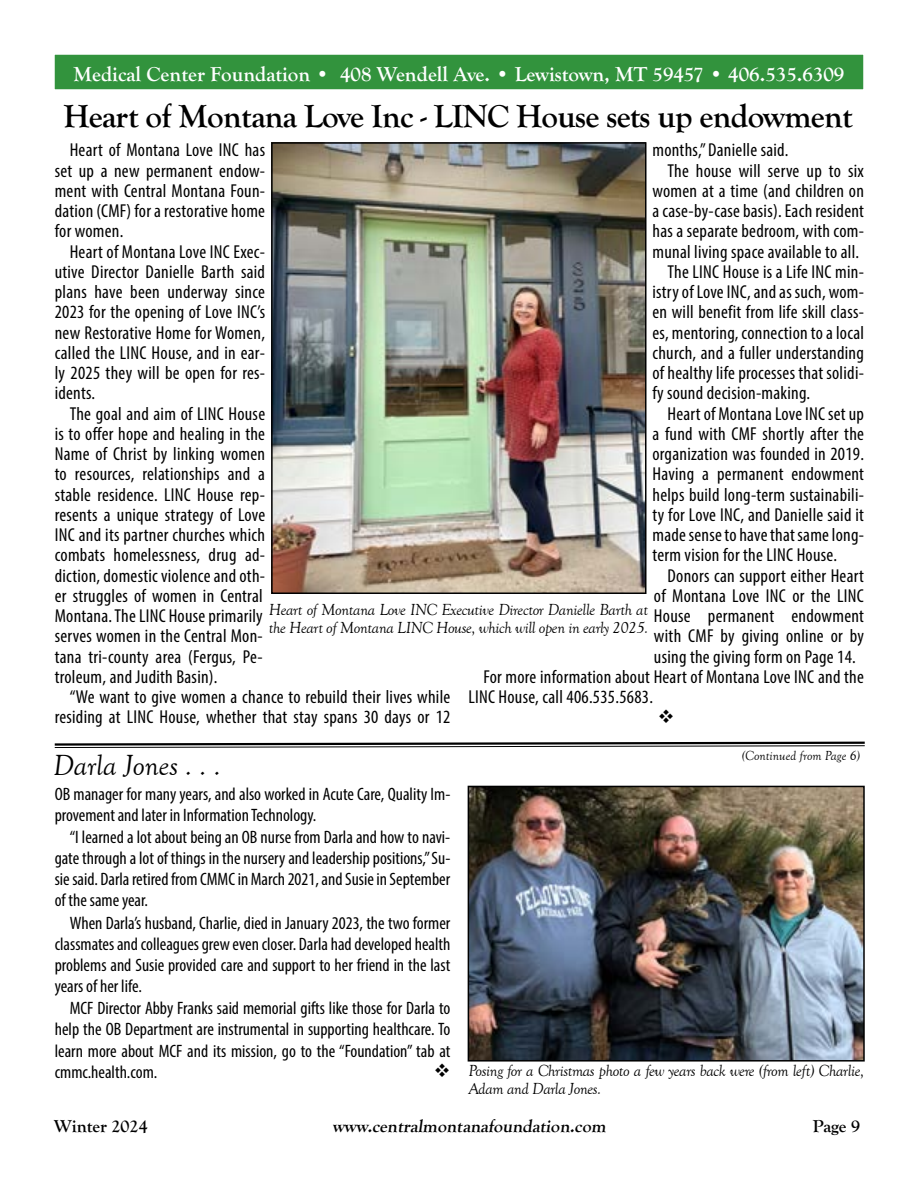
<style>
.page{position:relative;width:918px;height:1188px;background:#fff}
.page>*{position:absolute;margin:0;border:0;box-sizing:border-box;transform-origin:0 0}
.t1{font:700 33px "Goudy Old Style T";letter-spacing:-.02em;color:#000}
.t2{font:italic 30px "Goudy Old Style T";color:#000}
.t3{font:700 21px "Goudy Old Style T";color:#fff}
.t4{font:condensed 18.75px/20.2px "Myriad Pro";letter-spacing:.015em;color:#000;text-align:justify}
.t5{font:condensed 18px/21px "Myriad Pro";color:#000;text-align:justify}
.t6{font:700 18px "Goudy Old Style T";color:#000}
.t7{font:italic 16.5px/18px "Goudy Old Style T";letter-spacing:-.02em;color:#000}
.t8{font:italic 13.5px "Goudy Old Style T";color:#000}
</style>
<div class="page">
<div style="left:54px;top:54px;width:810px;height:36px;background:#32933d"></div>
<div style="left:53px;top:53px;width:812px;height:38px;border:2px solid #fff"></div>
<img style="left:274px;top:145px;width:369px;height:446px">
<div style="left:271px;top:142px;width:375px;height:452px;border:2px solid #000"></div>
<svg style="left:54px;top:741px;width:811px;height:7px"></svg>
<img style="left:471px;top:789px;width:391px;height:270px">
<div style="left:468px;top:786px;width:397px;height:276px;border:2px solid #000"></div>
<p class="t3" style="left:74px;top:62px;width:772px">Medical Center Foundation • 408 Wendell Ave. • Lewistown, MT 59457 • 406.535.6309</p>
<h1 class="t1" style="left:63px;top:97px;width:791px">Heart of Montana Love Inc - LINC House sets up endowment</h1>
<p class="t4" style="left:55px;top:140px;width:212px;text-indent:15px">Heart of Montana Love INC has set up a new permanent endow&shy;ment with Central Montana Foun&shy;dation (CMF) for a restorative home for women.</p>
<p class="t4" style="left:55px;top:241px;width:212px;text-indent:15px">Heart of Montana Love INC Exec&shy;utive Director Danielle Barth said plans have been underway since 2023 for the opening of Love INC’s new Restorative Home for Women, called the LINC House, and in ear&shy;ly 2025 they will be open for res&shy;idents.</p>
<p class="t4" style="left:55px;top:403px;width:212px;text-align:left;text-indent:15px">The goal and aim of LINC House is to offer hope and healing in the<br>Name of Christ by linking women to resources, relationships and a stable residence. LINC House rep&shy;resents a unique strategy of Love<br>INC and its partner churches which combats homelessness, drug ad&shy;diction, domestic violence and oth&shy;er struggles of women in Central<br>Montana. The LINC House primarily serves women in the Central Mon&shy;tana tri-county area (Fergus, Pe&shy;troleum, and Judith Basin).</p>
<p class="t4" style="left:55px;top:686px;width:397px;text-align:right">“We want to give women a chance to rebuild their lives while residing at LINC House, whether that stay spans 30 days or 12</p>
<p class="t4" style="left:652px;top:140px;width:137px">months,” Danielle said.</p>
<p class="t4" style="left:667px;top:160px;width:198px">The house will serve up to six</p>
<p class="t4" style="left:652px;top:180px;width:213px">women at a time (and children on</p>
<p class="t4" style="left:652px;top:200px;width:213px">a case-by-case basis). Each resident</p>
<p class="t4" style="left:652px;top:221px;width:213px">has a separate bedroom, with com-</p>
<p class="t4" style="left:652px;top:241px;width:208px">munal living space available to all.</p>
<p class="t4" style="left:667px;top:261px;width:198px">The LINC House is a Life INC min-</p>
<p class="t4" style="left:652px;top:281px;width:213px">istry of Love INC, and as such, wom-</p>
<p class="t4" style="left:652px;top:302px;width:213px">en will benefit from life skill class-</p>
<p class="t4" style="left:652px;top:322px;width:213px">es, mentoring, connection to a local</p>
<p class="t4" style="left:652px;top:342px;width:213px">church, and a fuller understanding</p>
<p class="t4" style="left:652px;top:362px;width:213px">of healthy life processes that solidi-</p>
<p class="t4" style="left:652px;top:383px;width:159px">fy sound decision-making.</p>
<p class="t4" style="left:667px;top:403px;width:198px">Heart of Montana Love INC set up</p>
<p class="t4" style="left:652px;top:423px;width:213px">a fund with CMF shortly after the</p>
<p class="t4" style="left:652px;top:443px;width:213px">organization was founded in 2019.</p>
<p class="t4" style="left:652px;top:464px;width:213px">Having a permanent endowment</p>
<p class="t4" style="left:652px;top:484px;width:213px">helps build long-term sustainabili-</p>
<p class="t4" style="left:652px;top:504px;width:213px">ty for Love INC, and Danielle said it</p>
<p class="t4" style="left:652px;top:524px;width:213px">made sense to have that same long-</p>
<p class="t4" style="left:652px;top:545px;width:186px">term vision for the LINC House.</p>
<p class="t4" style="left:667px;top:565px;width:198px">Donors can support either Heart</p>
<p class="t4" style="left:654px;top:585px;width:211px">of Montana Love INC or the LINC</p>
<p class="t4" style="left:654px;top:605px;width:212px">House permanent endowment</p>
<p class="t4" style="left:654px;top:626px;width:212px">with CMF by giving online or by</p>
<p class="t4" style="left:654px;top:646px;width:203px">using the giving form on Page 14.</p>
<p class="t4" style="left:483px;top:666px;width:382px">For more information about Heart of Montana Love INC and the</p>
<p class="t4" style="left:468px;top:686px;width:186px">LINC House, call 406.535.5683.</p>
<p class="t7" style="left:269px;top:601px;width:381px">Heart of Montana Love INC Executive Director Danielle Barth at the Heart of Montana LINC House, which will open in early 2025.</p>
<h2 class="t2" style="left:53px;top:749px;width:169px">Darla Jones . . .</h2>
<p class="t8" style="left:742px;top:748px;width:120px">(Continued from Page 6)</p>
<p class="t5" style="left:55px;top:783px;width:397px">OB manager for many years, and also worked in Acute Care, Quality Im&shy;provement and later in Information Technology.</p>
<p class="t5" style="left:55px;top:827px;width:397px;text-indent:15px">“I learned a lot about being an OB nurse from Darla and how to navi&shy;gate through a lot of things in the nursery and leadership positions,” Su&shy;sie said. Darla retired from CMMC in March 2021, and Susie in September of the same year.</p>
<p class="t5" style="left:55px;top:912px;width:397px;text-indent:15px">When Darla’s husband, Charlie, died in January 2023, the two former classmates and colleagues grew even closer. Darla had developed health problems and Susie provided care and support to her friend in the last years of her life.</p>
<p class="t5" style="left:55px;top:998px;width:397px;text-indent:15px">MCF Director Abby Franks said memorial gifts like those for Darla to help the OB Department are instrumental in supporting healthcare. To learn more about MCF and its mission, go to the “Foundation” tab at cmmc.health.com.</p>
<p class="t7" style="left:468px;top:1062px;width:397px;text-indent:-35px">❖ Posing for a Christmas photo a few years back were (from left) Charlie,<br>Adam and Darla Jones.</p>
<p class="t6" style="left:54px;top:1115px;width:95px">Winter 2024</p>
<p class="t6" style="left:332px;top:1115px;width:278px">www.centralmontanafoundation.com</p>
<p class="t6" style="left:813px;top:1115px;width:49px">Page 9</p>
</div>
